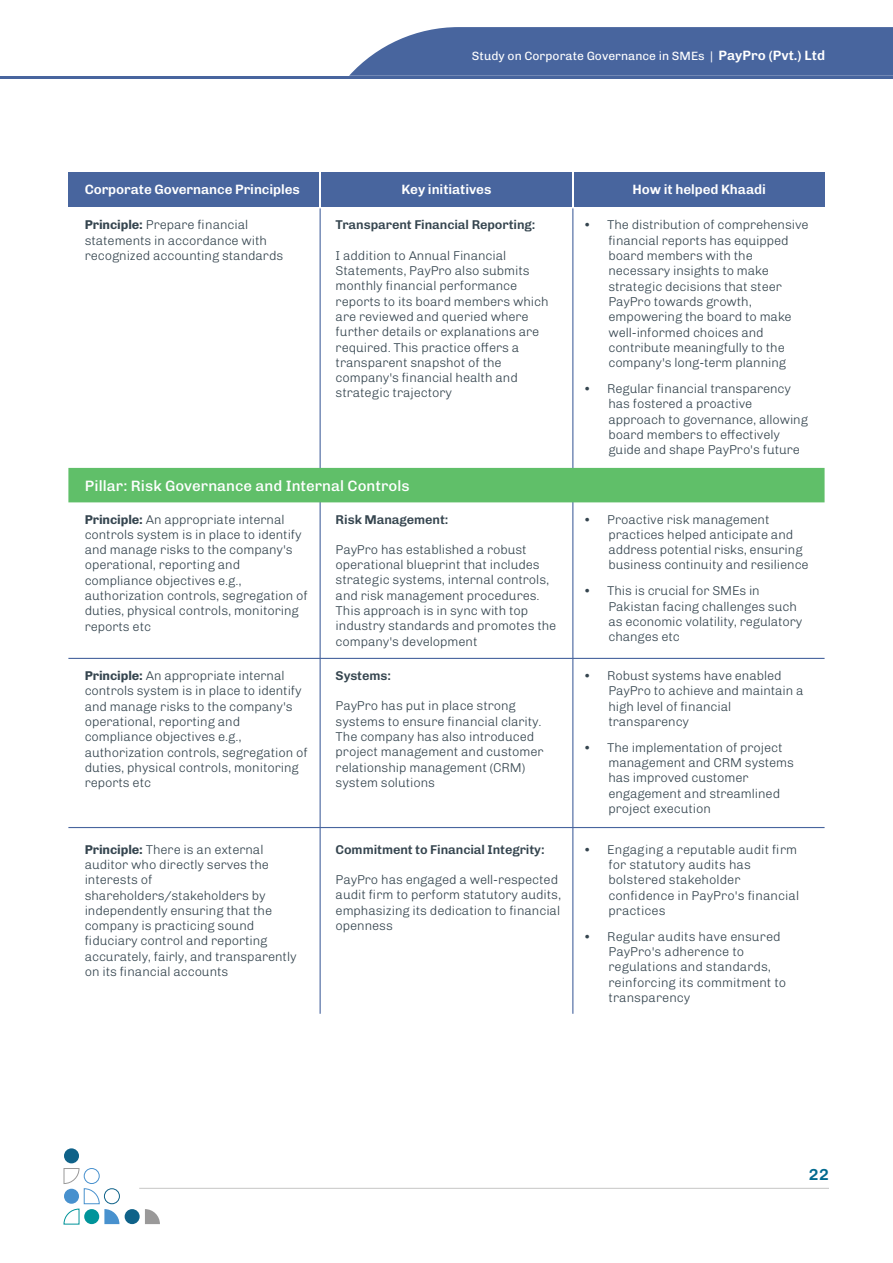
<style>
.page{position:relative;width:893px;height:1263px;background:#fff}
.page>*{position:absolute;margin:0;border:0;box-sizing:border-box;transform-origin:0 0}
.t1{font:600 16.05px "Chivo";color:#026a8f}
.t2{font:500 15px "Chivo";color:#fff}
.t3{font:600 13.5px "Chivo";letter-spacing:-.01em;color:#fff}
.t4{font:200 12.75px/15.3px "Chivo";letter-spacing:-.01em;color:#35454f}
.t5{font:600 12.75px "Chivo";letter-spacing:-.01em;color:#35454f}
.t6{font:12px "Chivo";color:#fff}
.s1{font-weight:600;font-size:13.5px}
.s2{font-weight:700}
</style>
<div class="page">
<hr style="left:139px;top:1188px;width:690px;height:1px;background:#c6c6c5">
<div style="left:64px;top:1148px;width:15px;height:15px;background:#0f6289;border-radius:50%"></div>
<div style="left:104px;top:1188px;width:16px;height:16px;border:1px solid #0f6289;border-radius:50%"></div>
<div style="left:125px;top:1209px;width:15px;height:15px;background:#0f6289;border-radius:50%"></div>
<svg style="left:64px;top:1168px;width:55px;height:56px"></svg>
<svg style="left:145px;top:1209px;width:15px;height:15px"></svg>
<svg style="left:349px;top:27px;width:544px;height:49px;background:#546fa4"></svg>
<hr style="left:0;top:76px;width:893px;height:3px;background:#48659e">
<hr style="left:320px;top:208px;width:1px;height:806px;background:#48659e">
<hr style="left:572px;top:208px;width:1px;height:806px;background:#48659e">
<div style="left:68px;top:172px;width:251px;height:34px;background:#48659e"></div>
<div style="left:321px;top:172px;width:251px;height:34px;background:#48659e"></div>
<div style="left:574px;top:172px;width:251px;height:34px;background:#48659e"></div>
<hr style="left:68px;top:658px;width:757px;height:1px;background:#48659e">
<hr style="left:68px;top:827px;width:757px;height:1px;background:#48659e">
<div style="left:68px;top:468px;width:757px;height:34px;background:#60bf69"></div>
<p class="t6" style="left:472px;top:46px;width:355px">Study on Corporate Governance in SMEs | <span class="s1">PayPro (Pvt.) Ltd</span></p>
<p class="t3" style="left:85px;top:179px;width:217px">Corporate Governance Principles</p>
<p class="t3" style="left:402px;top:179px;width:91px">Key initiatives</p>
<p class="t3" style="left:633px;top:179px;width:135px">How it helped Khaadi</p>
<p class="t4" style="left:85px;top:217px;width:200px"><span class="s2">Principle:</span> Prepare financial statements in accordance with recognized accounting standards</p>
<p class="t5" style="left:336px;top:215px;width:201px">Transparent Financial Reporting:</p>
<p class="t4" style="left:608px;top:217px;width:202px;text-indent:-25px">• The distribution of comprehensive financial reports has equipped board members with the necessary insights to make strategic decisions that steer<br>PayPro towards growth, empowering the board to make well-informed choices and contribute meaningfully to the company's long-term planning</p>
<p class="t4" style="left:608px;top:380px;width:201px;text-indent:-25px">• Regular financial transparency has fostered a proactive approach to governance, allowing board members to effectively guide and shape PayPro's future</p>
<p class="t4" style="left:336px;top:247px;width:214px">I addition to Annual Financial<br>Statements, PayPro also submits monthly financial performance reports to its board members which are reviewed and queried where further details or explanations are required. This practice offers a transparent snapshot of the company's financial health and strategic trajectory</p>
<p class="t2" style="left:85px;top:474px;width:326px">Pillar: Risk Governance and Internal Controls</p>
<p class="t4" style="left:85px;top:511px;width:225px"><span class="s2">Principle:</span> An appropriate internal controls system is in place to identify and manage risks to the company's operational, reporting and compliance objectives e.g., authorization controls, segregation of duties, physical controls, monitoring reports etc</p>
<p class="t5" style="left:336px;top:509px;width:114px">Risk Management:</p>
<p class="t4" style="left:336px;top:541px;width:222px">PayPro has established a robust operational blueprint that includes strategic systems, internal controls, and risk management procedures.<br>This approach is in sync with top industry standards and promotes the company's development</p>
<p class="t4" style="left:85px;top:667px;width:225px"><span class="s2">Principle:</span> An appropriate internal controls system is in place to identify and manage risks to the company's operational, reporting and compliance objectives e.g., authorization controls, segregation of duties, physical controls, monitoring reports etc</p>
<p class="t5" style="left:336px;top:666px;width:57px">Systems:</p>
<p class="t4" style="left:336px;top:698px;width:210px">PayPro has put in place strong systems to ensure financial clarity.<br>The company has also introduced project management and customer relationship management (CRM) system solutions</p>
<p class="t4" style="left:85px;top:841px;width:213px"><span class="s2">Principle:</span> There is an external auditor who directly serves the interests of shareholders/stakeholders by independently ensuring that the company is practicing sound fiduciary control and reporting accurately, fairly, and transparently on its financial accounts</p>
<p class="t5" style="left:336px;top:839px;width:210px">Commitment to Financial Integrity:</p>
<p class="t4" style="left:336px;top:871px;width:227px">PayPro has engaged a well-respected audit firm to perform statutory audits, emphasizing its dedication to financial openness</p>
<p class="t4" style="left:608px;top:511px;width:202px;text-indent:-25px">• Proactive risk management practices helped anticipate and address potential risks, ensuring business continuity and resilience</p>
<p class="t4" style="left:608px;top:583px;width:196px;text-indent:-25px">• This is crucial for SMEs in<br>Pakistan facing challenges such as economic volatility, regulatory changes etc</p>
<p class="t4" style="left:608px;top:667px;width:197px;text-indent:-25px">• Robust systems have enabled<br>PayPro to achieve and maintain a high level of financial transparency</p>
<p class="t4" style="left:608px;top:739px;width:187px;text-indent:-25px">• The implementation of project management and CRM systems has improved customer engagement and streamlined project execution</p>
<p class="t4" style="left:608px;top:841px;width:192px;text-indent:-25px">• Engaging a reputable audit firm for statutory audits has bolstered stakeholder confidence in PayPro's financial practices</p>
<p class="t4" style="left:608px;top:928px;width:179px;text-indent:-25px">• Regular audits have ensured<br>PayPro's adherence to regulations and standards, reinforcing its commitment to transparency</p>
<p class="t1" style="left:809px;top:1162px;width:21px">22</p>
</div>
